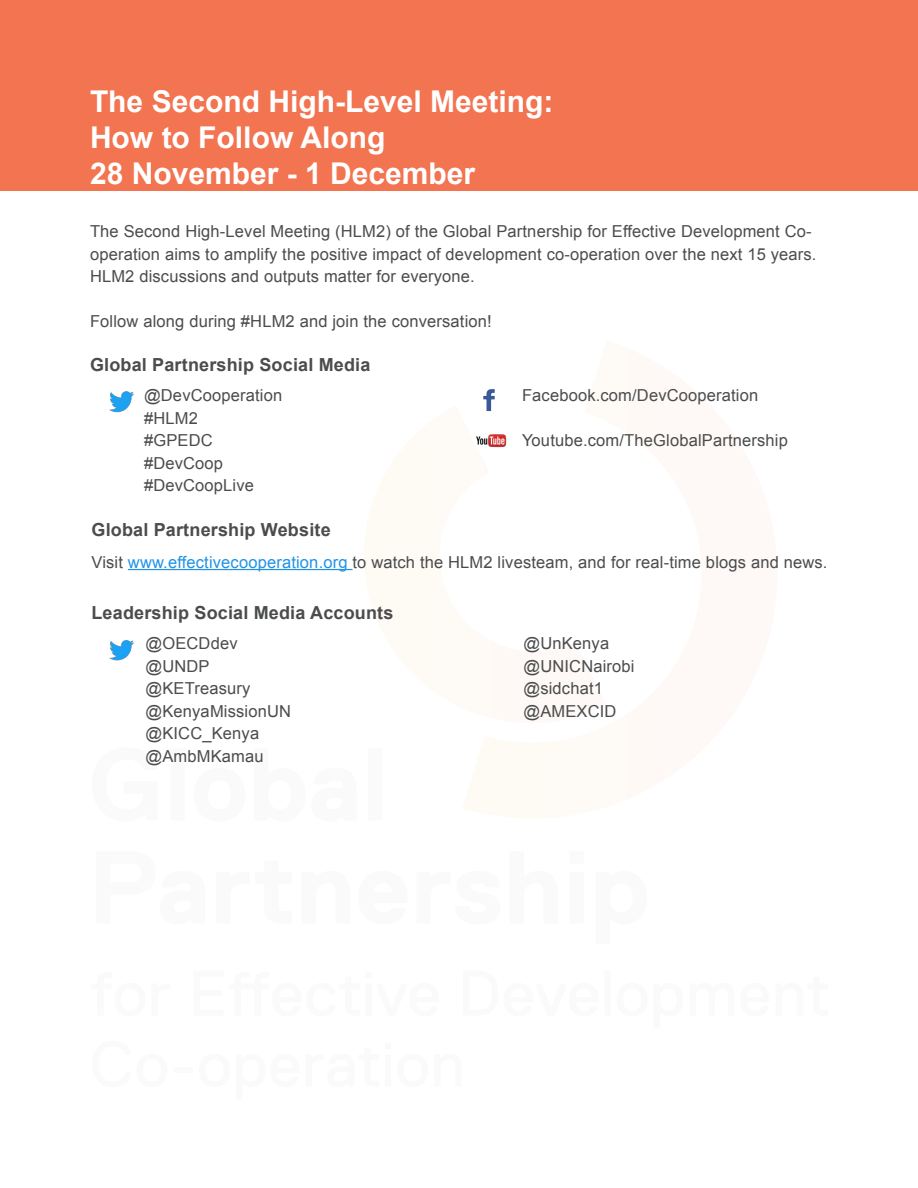
<style>
.page{position:relative;width:918px;height:1188px;background:#fff}
.page>*{position:absolute;margin:0;border:0;box-sizing:border-box;transform-origin:0 0}
.t1{font:700 30px "Arial";color:#fff}
.t2{font:700 18px "Arial";letter-spacing:.01em;color:#4b4c4d}
.t3{font:16.5px/22.5px "Arial";letter-spacing:.01em;color:#4b4c4d}
.s1{color:#2093e5}
</style>
<div class="page">
<svg style="left:340px;top:422px;width:101px;height:274px"></svg>
<svg style="left:463px;top:737px;width:95px;height:81px"></svg>
<div style="left:0;top:0;width:918px;height:191px;background:#f37451"></div>
<img style="left:109px;top:391px;width:25px;height:22px">
<img style="left:483px;top:389px;width:12px;height:22px">
<img style="left:476px;top:434px;width:31px;height:14px">
<img style="left:109px;top:640px;width:25px;height:21px">
<hr style="left:128px;top:569px;width:225px;height:1px;background:#2093e5">
<p class="t1" style="left:90px;top:82px;width:465px">The Second High-Level Meeting:</p>
<p class="t1" style="left:90px;top:118px;width:297px">How to Follow Along</p>
<p class="t1" style="left:90px;top:154px;width:387px">28 November - 1 December</p>
<p class="t3" style="left:90px;top:220px;width:728px">The Second High-Level Meeting (HLM2) of the Global Partnership for Effective Development Co&shy;operation aims to amplify the positive impact of development co-operation over the next 15 years.<br>HLM2 discussions and outputs matter for everyone.</p>
<p class="t3" style="left:90px;top:310px;width:403px">Follow along during #HLM2 and join the conversation!</p>
<p class="t2" style="left:90px;top:353px;width:282px">Global Partnership Social Media</p>
<p class="t3" style="left:144px;top:385px;width:140px">@DevCooperation</p>
<p class="t3" style="left:522px;top:385px;width:238px">Facebook.com/DevCooperation</p>
<p class="t3" style="left:144px;top:407px;width:55px">#HLM2</p>
<p class="t3" style="left:144px;top:430px;width:70px">#GPEDC</p>
<p class="t3" style="left:522px;top:430px;width:267px">Youtube.com/TheGlobalPartnership</p>
<p class="t3" style="left:144px;top:452px;width:81px">#DevCoop</p>
<p class="t3" style="left:144px;top:475px;width:112px">#DevCoopLive</p>
<p class="t2" style="left:91px;top:518px;width:241px">Global Partnership Website</p>
<p class="t3" style="left:91px;top:551px;width:738px">Visit <span class="s1">www.effectivecooperation.org</span> to watch the HLM2 livesteam, and for real-time blogs and news.</p>
<p class="t2" style="left:91px;top:601px;width:304px">Leadership Social Media Accounts</p>
<p class="t3" style="left:145px;top:632px;width:94px">@OECDdev</p>
<p class="t3" style="left:523px;top:632px;width:87px">@UnKenya</p>
<p class="t3" style="left:145px;top:655px;width:66px">@UNDP</p>
<p class="t3" style="left:524px;top:655px;width:113px">@UNICNairobi</p>
<p class="t3" style="left:145px;top:677px;width:106px">@KETreasury</p>
<p class="t3" style="left:523px;top:677px;width:81px">@sidchat1</p>
<p class="t3" style="left:145px;top:700px;width:147px">@KenyaMissionUN</p>
<p class="t3" style="left:524px;top:700px;width:95px">@AMEXCID</p>
<p class="t3" style="left:145px;top:722px;width:115px">@KICC_Kenya</p>
<p class="t3" style="left:145px;top:745px;width:120px">@AmbMKamau</p>
</div>
